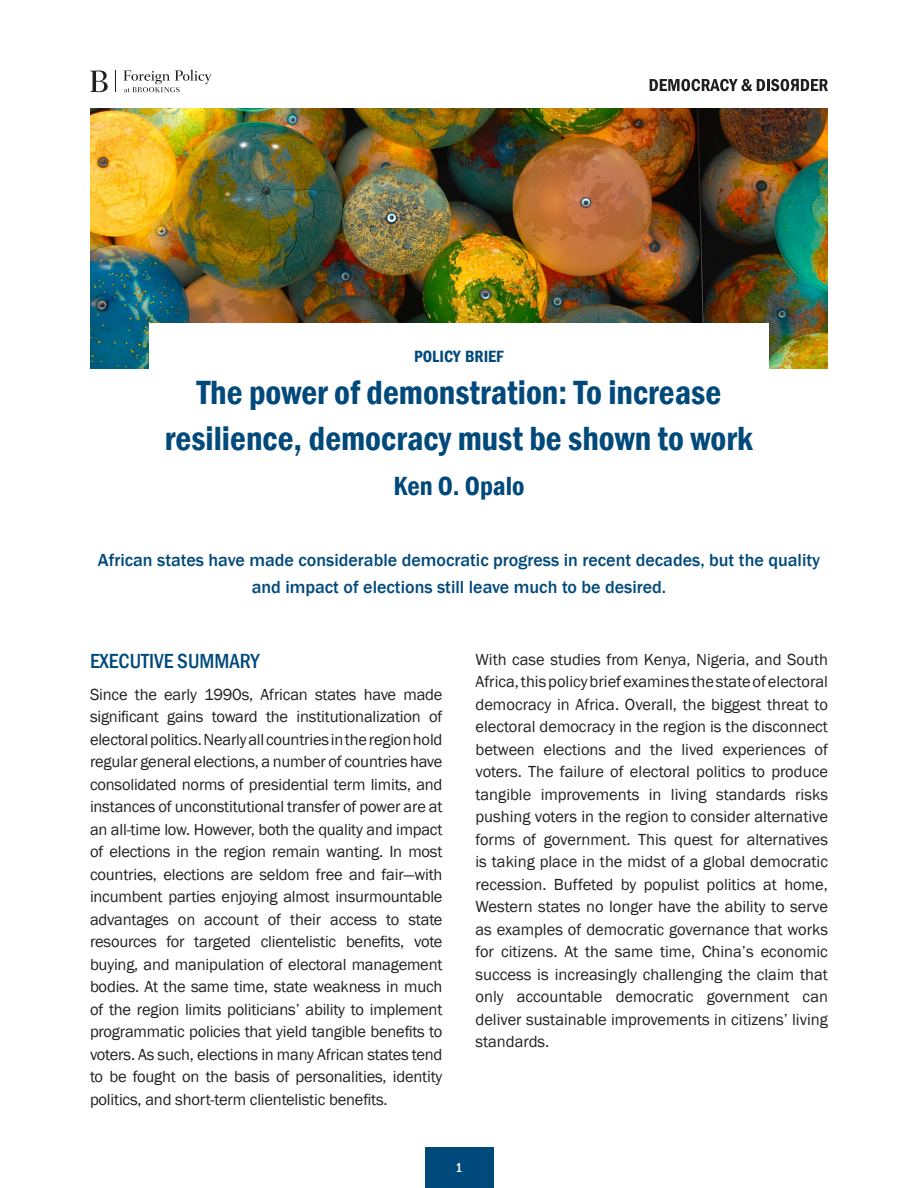
<style>
.page{position:relative;width:918px;height:1188px;background:#fff}
.page>*{position:absolute;margin:0;border:0;box-sizing:border-box;transform-origin:0 0}
.t1{font:600 condensed 34.5px/46.8px "Franklin Gothic";color:#00497b;text-align:center}
.t2{font:600 condensed 27px "Franklin Gothic";color:#00497b}
.Heading{font:500 condensed 21px "Franklin Gothic";color:#00497b}
.t3{font:500 18px/27px "Franklin Gothic";color:#00497b;text-align:center}
.t4{font:600 condensed 16.8px "Franklin Gothic";color:#00497b}
.Running_Text{font:16.5px/22.5px "Franklin Gothic";letter-spacing:-.01em;color:#231f20;text-align:justify}
.t5{font:500 condensed 13.5px "Franklin Gothic";color:#fff}
</style>
<div class="page">
<div style="left:425px;top:1147px;width:68px;height:41px;background:#00497b"></div>
<img style="left:90px;top:108px;width:738px;height:261px">
<div style="left:149px;top:323px;width:620px;height:194px;background:#fff"></div>
<svg style="left:124px;top:70px;width:88px;height:22px"></svg>
<svg style="left:115px;top:70px;width:1px;height:22px"></svg>
<svg style="left:90px;top:71px;width:18px;height:21px"></svg>
<svg style="left:650px;top:79px;width:178px;height:12px"></svg>
<p class="t4" style="left:414px;top:345px;width:91px">POLICY BRIEF</p>
<h1 class="t1" style="left:165px;top:368px;width:590px">The power of demonstration: To increase resilience, democracy must be shown to work</h1>
<h2 class="t2" style="left:393px;top:468px;width:133px">Ken O. Opalo</h2>
<p class="t3" style="left:98px;top:547px;width:724px">African states have made considerable democratic progress in recent decades, but the quality and impact of elections still leave much to be desired.</p>
<p class="Heading" style="left:90px;top:647px;width:171px">EXECUTIVE SUMMARY</p>
<p class="Running_Text" style="left:90px;top:683px;width:354px">Since the early 1990s, African states have made significant gains toward the institutionalization of electoral politics. Nearly all countries in the region hold regular general elections, a number of countries have consolidated norms of presidential term limits, and instances of unconstitutional transfer of power are at an all-time low. However, both the quality and impact of elections in the region remain wanting. In most countries, elections are seldom free and fair—with incumbent parties enjoying almost insurmountable advantages on account of their access to state resources for targeted clientelistic benefits, vote buying, and manipulation of electoral management bodies. At the same time, state weakness in much of the region limits politicians’ ability to implement programmatic policies that yield tangible benefits to voters. As such, elections in many African states tend to be fought on the basis of personalities, identity politics, and short-term clientelistic benefits.</p>
<p class="Running_Text" style="left:476px;top:649px;width:354px">With case studies from Kenya, Nigeria, and South Africa, this policy brief examines the state of electoral democracy in Africa. Overall, the biggest threat to electoral democracy in the region is the disconnect between elections and the lived experiences of voters. The failure of electoral politics to produce tangible improvements in living standards risks pushing voters in the region to consider alternative forms of government. This quest for alternatives is taking place in the midst of a global democratic recession. Buffeted by populist politics at home, Western states no longer have the ability to serve as examples of democratic governance that works for citizens. At the same time, China’s economic success is increasingly challenging the claim that only accountable democratic government can deliver sustainable improvements in citizens’ living standards.</p>
<p class="t5" style="left:456px;top:1158px;width:8px">1</p>
</div>
